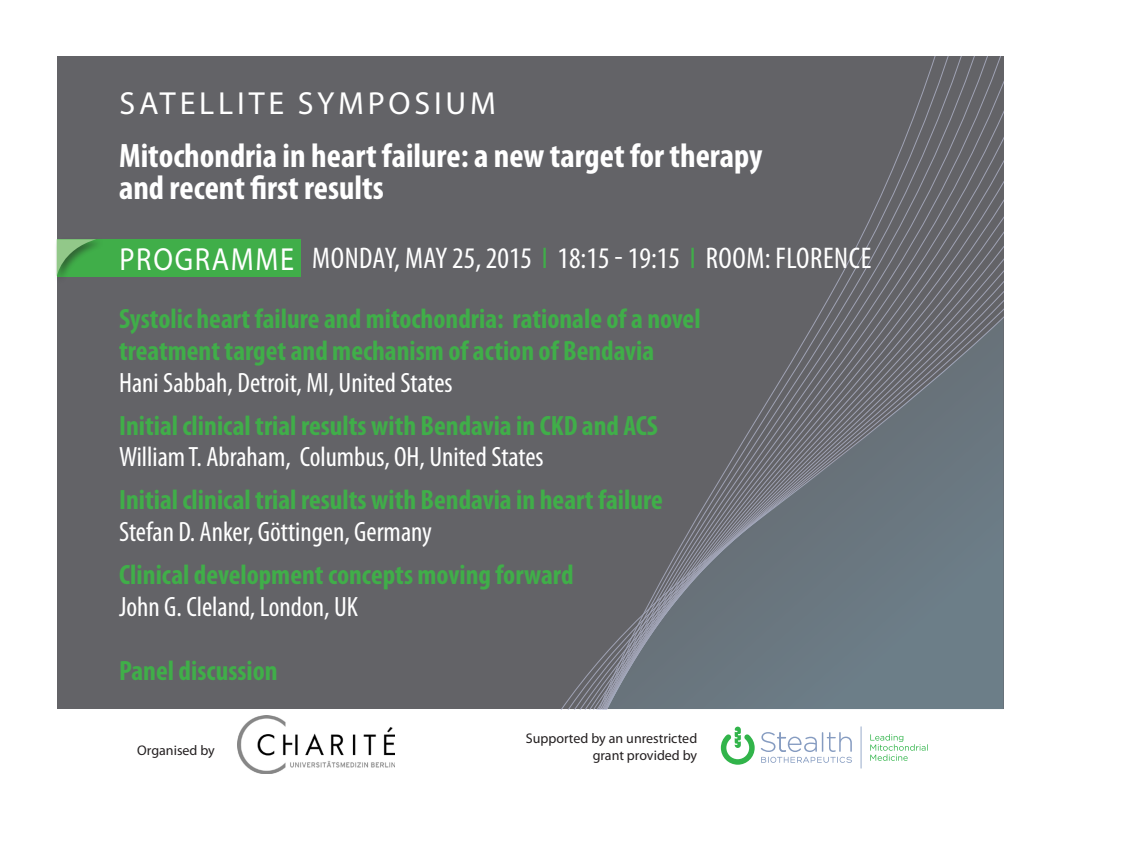
<style>
.page{position:relative;width:1134px;height:851px;background:#fff}
.page>*{position:absolute;margin:0;border:0;box-sizing:border-box;transform-origin:0 0}
.t1{font:700 condensed 34px/32px "Myriad Pro";color:#fff}
.t2{font:32px "Myriad Pro";letter-spacing:.12em;color:#fff}
.t3{font:32px "Myriad Pro";letter-spacing:.06em;color:#fff;scale:.89 1}
.t4{font:condensed 30px "Myriad Pro";letter-spacing:.015em;color:#fff}
.t5{font:700 condensed 28px/31.8px "Myriad Pro";color:#40ae49}
.t6{font:condensed 28px "Myriad Pro";color:#fff}
.t7{font:14px/16.8px "Myriad Pro";color:#231f20;text-align:right}
.s1{color:#40ae49}
</style>
<div class="page">
<div style="left:57px;top:57px;width:946px;height:652px;background:#636367"></div>
<svg style="left:300px;top:57px;width:703px;height:652px"></svg>
<div style="left:57px;top:239px;width:243px;height:38px;background:#40ae49"></div>
<div style="left:54px;top:237px;width:51px;height:48px;background:#231f20;opacity:.5"></div>
<svg style="left:57px;top:239px;width:39px;height:38px"></svg>
<img style="left:238px;top:715px;width:156px;height:58px">
<svg style="left:721px;top:726px;width:34px;height:38px"></svg>
<svg style="left:761px;top:732px;width:91px;height:30px"></svg>
<svg style="left:861px;top:726px;width:1px;height:42px"></svg>
<svg style="left:870px;top:734px;width:58px;height:26px"></svg>
<p class="t2" style="left:119px;top:84px;width:378px">SATELLITE SYMPOSIUM</p>
<p class="t1" style="left:119px;top:139px;width:645px">Mitochondria in heart failure: a new target for therapy and recent first results</p>
<p class="t3" style="left:119px;top:239px;width:198px">PROGRAMME</p>
<p class="t4" style="left:312px;top:240px;width:561px">MONDAY, MAY 25, 2015 <span class="s1">I</span> 18:15 - 19:15 <span class="s1">I</span> ROOM: FLORENCE</p>
<p class="t5" style="left:119px;top:302px;width:583px">Systolic heart failure and mitochondria: rationale of a novel treatment target and mechanism of action of Bendavia</p>
<p class="t6" style="left:119px;top:365px;width:335px">Hani Sabbah, Detroit, MI, United States</p>
<p class="t5" style="left:119px;top:409px;width:540px">Initial clinical trial results with Bendavia in CKD and ACS</p>
<p class="t6" style="left:119px;top:440px;width:426px">William T. Abraham, Columbus, OH, United States</p>
<p class="t5" style="left:119px;top:483px;width:545px">Initial clinical trial results with Bendavia in heart failure</p>
<p class="t6" style="left:119px;top:515px;width:314px">Stefan D. Anker, Göttingen, Germany</p>
<p class="t5" style="left:119px;top:558px;width:456px">Clinical development concepts moving forward</p>
<p class="t6" style="left:119px;top:589px;width:241px">John G. Cleland, London, UK</p>
<p class="t5" style="left:119px;top:653px;width:160px">Panel discussion</p>
<p class="t7" style="left:137px;top:742px;width:79px">Organised by</p>
<p class="t7" style="left:526px;top:729px;width:173px">Supported by an unrestricted grant provided by</p>
</div>
